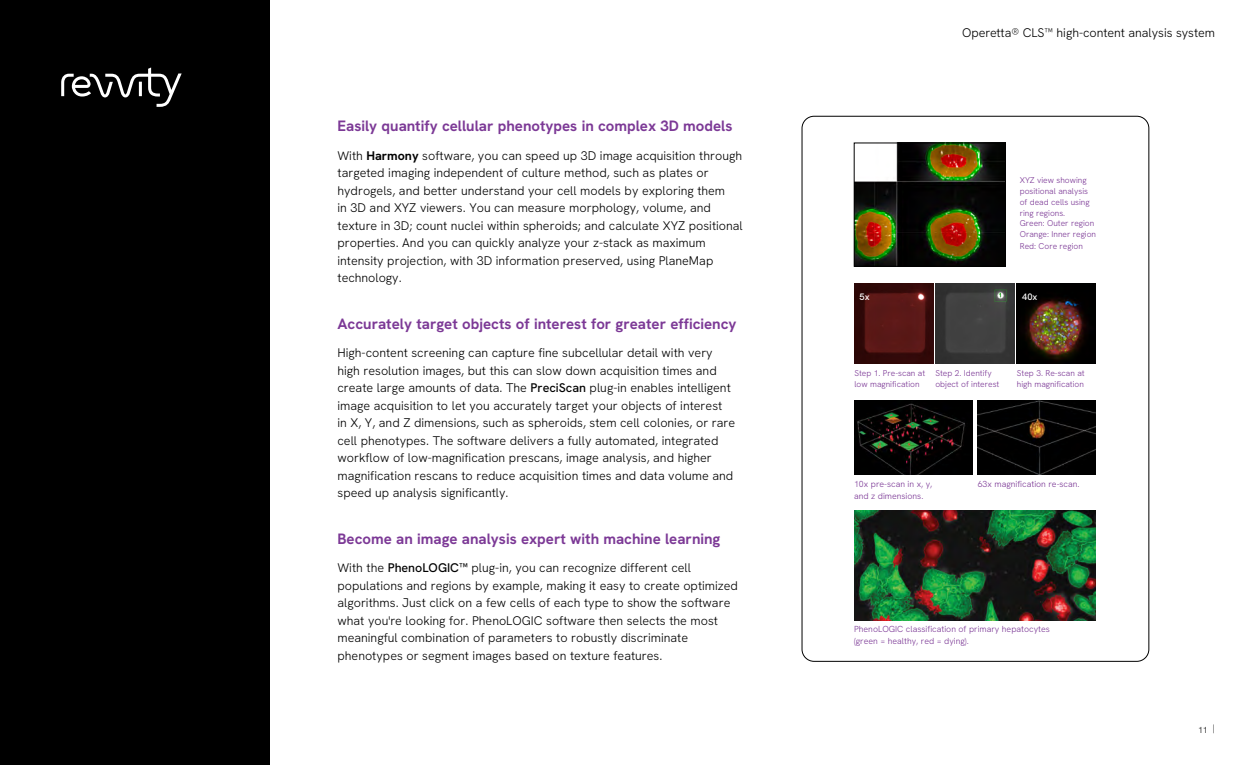
<style>
.page{position:relative;width:1260px;height:765px;background:#fff}
.page>*{position:absolute;margin:0;border:0;box-sizing:border-box;transform-origin:0 0}
.t1{font:700 15px "Hanken Grotesk";color:#7c3996}
.t2{font:300 12.5px/17.5px "Hanken Grotesk";color:#000}
.t3{font:500 9.25px "Hanken Grotesk";color:#fff}
.t4{font:300 8.75px/11.2px "Hanken Grotesk";color:#7c3996}
.t5{font:300 8.75px "Hanken Grotesk";color:#000}
.t6{font:300 8.38px/10.8px "Hanken Grotesk";color:#7c3996}
.s1{font-weight:700}
.s2{font-weight:500}
</style>
<div class="page">
<div style="left:0;top:0;width:270px;height:765px;background:#000"></div>
<svg style="left:61px;top:68px;width:121px;height:39px"></svg>
<img style="left:856px;top:145px;width:148px;height:119px">
<div style="left:854px;top:143px;width:152px;height:123px;border:1px solid #000"></div>
<img style="left:854px;top:283px;width:79px;height:81px">
<img style="left:935px;top:283px;width:80px;height:81px">
<img style="left:1017px;top:283px;width:79px;height:81px">
<img style="left:854px;top:400px;width:118px;height:74px">
<img style="left:978px;top:400px;width:118px;height:74px">
<img style="left:854px;top:510px;width:242px;height:110px">
<p class="t1" style="left:338px;top:116px;width:396px">Easily quantify cellular phenotypes in complex 3D models</p>
<p class="t2" style="left:337px;top:147px;width:407px">With <span class="s1">Harmony</span> software, you can speed up 3D image acquisition through targeted imaging independent of culture method, such as plates or hydrogels, and better understand your cell models by exploring them<br>in 3D and XYZ viewers. You can measure morphology, volume, and texture in 3D; count nuclei within spheroids; and calculate XYZ positional properties. And you can quickly analyze your z-stack as maximum intensity projection, with 3D information preserved, using PlaneMap technology.</p>
<p class="t1" style="left:338px;top:314px;width:401px">Accurately target objects of interest for greater efficiency</p>
<p class="t2" style="left:338px;top:344px;width:399px">High-content screening can capture fine subcellular detail with very high resolution images, but this can slow down acquisition times and create large amounts of data. The <span class="s2">PreciScan</span> plug-in enables intelligent image acquisition to let you accurately target your objects of interest<br>in X, Y, and Z dimensions, such as spheroids, stem cell colonies, or rare cell phenotypes. The software delivers a fully automated, integrated workflow of low-magnification prescans, image analysis, and higher magnification rescans to reduce acquisition times and data volume and speed up analysis significantly.</p>
<p class="t1" style="left:337px;top:529px;width:384px">Become an image analysis expert with machine learning</p>
<p class="t2" style="left:338px;top:559px;width:402px">With the <span class="s2">PhenoLOGIC™</span> plug-in, you can recognize different cell populations and regions by example, making it easy to create optimized algorithms. Just click on a few cells of each type to show the software what you're looking for. PhenoLOGIC software then selects the most meaningful combination of parameters to robustly discriminate phenotypes or segment images based on texture features.</p>
<p class="t2" style="left:962px;top:23px;width:254px">Operetta® CLS™ high-content analysis system</p>
<p class="t6" style="left:1020px;top:175px;width:78px">XYZ view showing positional analysis of dead cells using ring regions.<br>Green: Outer region<br>Orange: Inner region</p>
<p class="t6" style="left:1020px;top:241px;width:65px">Red: Core region</p>
<p class="t3" style="left:860px;top:291px;width:12px">5x</p>
<p class="t3" style="left:1022px;top:291px;width:17px">40x</p>
<p class="t6" style="left:854px;top:368px;width:72px">Step 1. Pre-scan at low magnification</p>
<p class="t6" style="left:935px;top:368px;width:66px">Step 2. Identify object of interest</p>
<p class="t6" style="left:1017px;top:368px;width:69px">Step 3. Re-scan at high magnification</p>
<p class="t4" style="left:854px;top:479px;width:80px">10x pre-scan in x, y, and z dimensions.</p>
<p class="t4" style="left:978px;top:479px;width:103px">63x magnification re-scan.</p>
<p class="t4" style="left:854px;top:623px;width:197px">PhenoLOGIC classification of primary hepatocytes (green = healthy, red = dying).</p>
<p class="t5" style="left:1198px;top:724px;width:18px">11 |</p>
</div>
